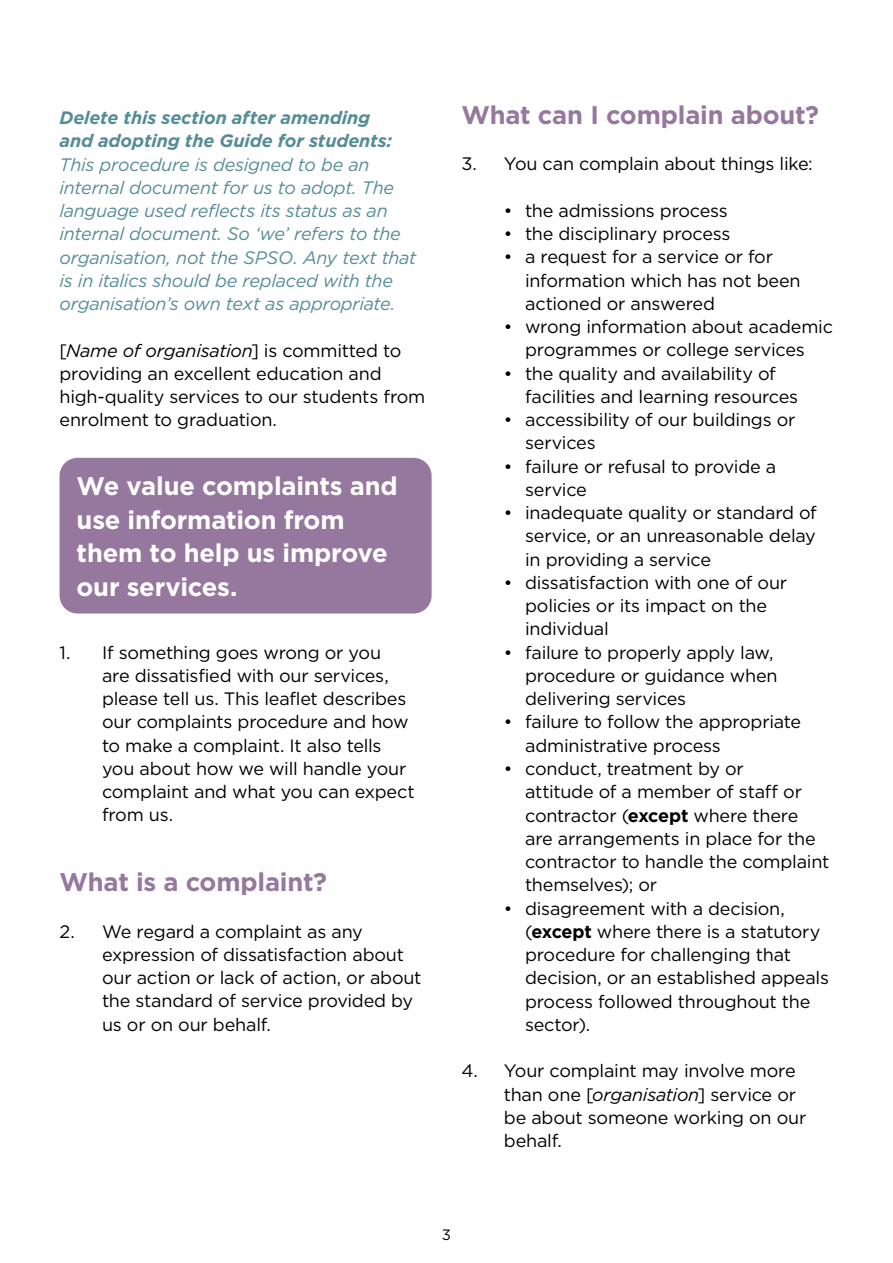
<style>
.page{position:relative;width:893px;height:1263px;background:#fff}
.page>*{position:absolute;margin:0;border:0;box-sizing:border-box;transform-origin:0 0}
.t1{font:700 25.5px/33.6px "Gotham";letter-spacing:-.01em;color:#fff}
.t2{font:700 25.5px "Gotham";letter-spacing:-.01em;color:#96789e}
.t3{font:18px/23.2px "Gotham";letter-spacing:-.015em;color:#000}
.t4{font:italic 18px/23.2px "Gotham";letter-spacing:-.015em;color:#558c95}
.t5{font:italic 700 18px/23.2px "Gotham";letter-spacing:-.005em;color:#558c95}
.t6{font:15px "Gotham";color:#000}
.s1{font-style:italic}
.s2{font-weight:700}
</style>
<div class="page">
<div style="left:60px;top:458px;width:372px;height:155px;background:#96789e;border-radius:18px"></div>
<p class="t5" style="left:60px;top:106px;width:334px">Delete this section after amending and adopting the Guide for students:</p>
<p class="t4" style="left:60px;top:152px;width:358px">This procedure is designed to be an internal document for us to adopt. The language used reflects its status as an internal document. So ‘we’ refers to the organisation, not the SPSO. Any text that is in italics should be replaced with the organisation’s own text as appropriate.</p>
<p class="t3" style="left:59px;top:338px;width:367px">[<span class="s1">Name of organisation</span>] is committed to providing an excellent education and high-quality services to our students from enrolment to graduation.</p>
<h1 class="t1" style="left:77px;top:469px;width:323px">We value complaints and use information from them to help us improve our services.</h1>
<p class="t3" style="left:102px;top:640px;width:314px;text-indent:-43px">1. If something goes wrong or you<br>are dissatisfied with our services, please tell us. This leaflet describes our complaints procedure and how to make a complaint. It also tells you about how we will handle your complaint and what you can expect from us.</p>
<h1 class="t2" style="left:60px;top:865px;width:269px">What is a complaint?</h1>
<p class="t3" style="left:102px;top:919px;width:321px;text-indent:-43px">2. We regard a complaint as any expression of dissatisfaction about our action or lack of action, or about the standard of service provided by us or on our behalf.</p>
<h1 class="t2" style="left:461px;top:98px;width:359px">What can I complain about?</h1>
<p class="t3" style="left:461px;top:152px;width:353px">3. You can complain about things like:</p>
<p class="t3" style="left:504px;top:198px;width:225px">• the admissions process</p>
<p class="t3" style="left:504px;top:222px;width:228px">• the disciplinary process</p>
<p class="t3" style="left:525px;top:245px;width:277px;text-indent:-21px">• a request for a service or for information which has not been actioned or answered</p>
<p class="t3" style="left:504px;top:315px;width:331px;text-align:center">• wrong information about academic programmes or college services</p>
<p class="t3" style="left:525px;top:361px;width:275px;text-indent:-21px">• the quality and availability of facilities and learning resources</p>
<p class="t3" style="left:525px;top:408px;width:272px;text-indent:-21px">• accessibility of our buildings or services</p>
<p class="t3" style="left:525px;top:454px;width:253px;text-indent:-21px">• failure or refusal to provide a service</p>
<p class="t3" style="left:525px;top:501px;width:293px;text-align:justify;text-indent:-21px">• inadequate quality or standard of service, or an unreasonable delay in providing a service</p>
<p class="t3" style="left:525px;top:570px;width:264px;text-indent:-21px">• dissatisfaction with one of our policies or its impact on the individual</p>
<p class="t3" style="left:525px;top:640px;width:254px;text-indent:-21px">• failure to properly apply law, procedure or guidance when delivering services</p>
<p class="t3" style="left:525px;top:710px;width:277px;text-indent:-21px">• failure to follow the appropriate administrative process</p>
<p class="t3" style="left:525px;top:757px;width:306px;text-indent:-21px">• conduct, treatment by or<br>attitude of a member of staff or contractor (<span class="s2">except</span> where there are arrangements in place for the contractor to handle the complaint themselves); or</p>
<p class="t3" style="left:525px;top:896px;width:305px;text-indent:-21px">• disagreement with a decision, (<span class="s2">except</span> where there is a statutory procedure for challenging that decision, or an established appeals process followed throughout the sector).</p>
<p class="t3" style="left:504px;top:1059px;width:304px;text-indent:-43px">4. Your complaint may involve more than one [<span class="s1">organisation</span>] service or be about someone working on our behalf.</p>
<p class="t6" style="left:442px;top:1225px;width:11px">3</p>
</div>
